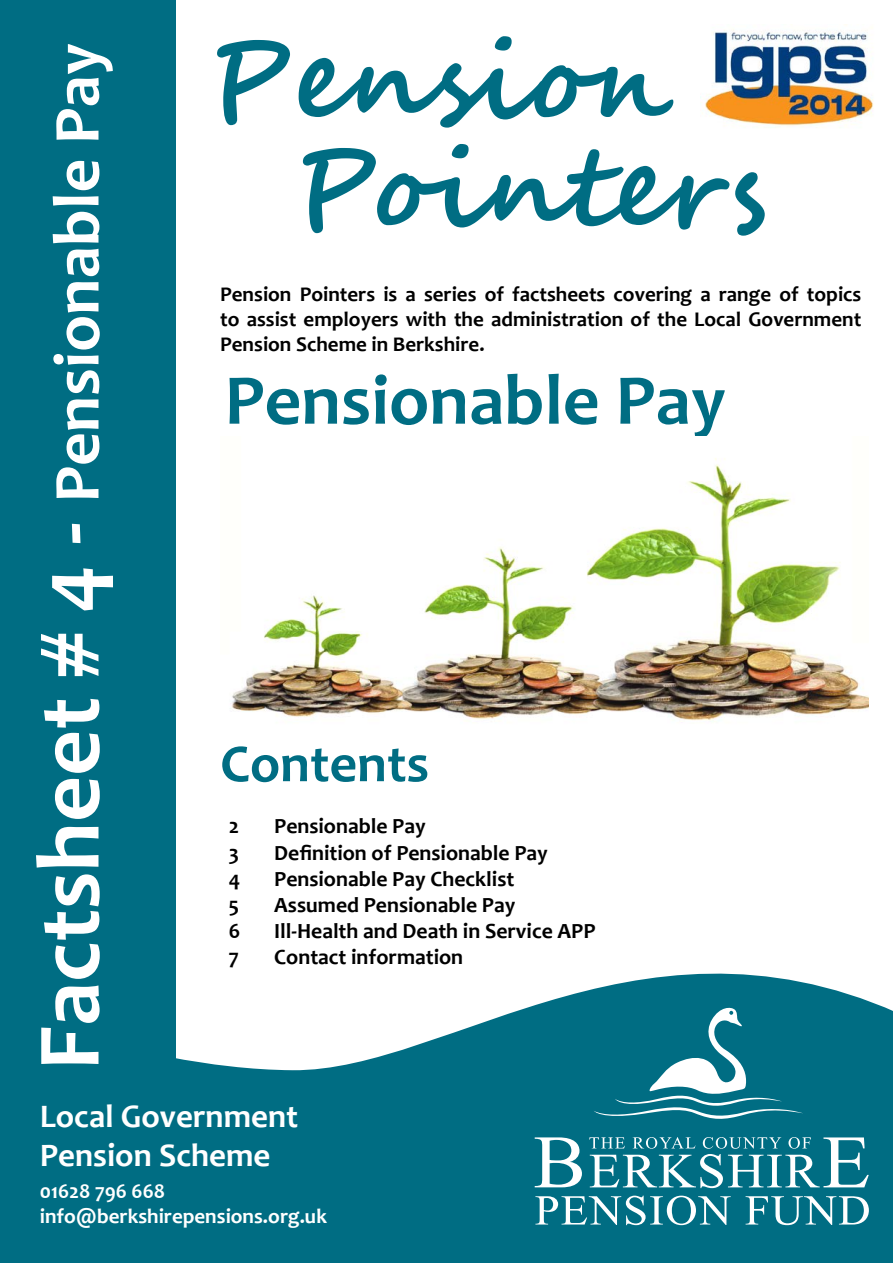
<style>
.page{position:relative;width:893px;height:1263px;background:#fff}
.page>*{position:absolute;margin:0;border:0;box-sizing:border-box;transform-origin:0 0}
.t1{font:700 108px/108px "Segoe Script";color:#006d83}
.t2{font:700 72px "Candara";color:#006d83}
.t3{font:700 66px "Candara";color:#fff}
.t4{font:700 54px "Candara";color:#006d83}
.t5{font:700 33px/39.6px "Candara";color:#fff}
.t6{font:700 21.75px "Candara";color:#000}
.t7{font:700 21px/25.2px "Candara";color:#000;text-align:justify}
.t8{font:700 21px/25.2px "Candara";color:#fff}
.s1{font-size:90px}
</style>
<div class="page">
<div style="left:0;top:0;width:175px;height:1081px;background:#006d83"></div>
<svg style="left:0;top:887px;width:893px;height:376px;fill:#006d83"></svg>
<svg style="left:535px;top:1137px;width:47px;height:50px"></svg>
<svg style="left:535px;top:1195px;width:196px;height:30px"></svg>
<svg style="left:746px;top:1196px;width:123px;height:29px"></svg>
<svg style="left:589px;top:1137px;width:280px;height:51px"></svg>
<svg style="left:594px;top:1008px;width:209px;height:112px;background:#258295"></svg>
<img style="left:700px;top:24px;width:174px;height:102px">
<img style="left:230px;top:458px;width:639px;height:264px">
<h3 class="t3" style="left:36px;top:1070px;width:1029px;rotate:-90deg"><span class="s1">Factsheet # 4 -</span> Pensionable Pay</h3>
<h1 class="t1" style="left:292px;top:29px;width:475px;text-indent:-86px">Pension<br>Pointers</h1>
<p class="t7" style="left:220px;top:281px;width:643px">Pension Pointers is a series of factsheets covering a range of topics to assist employers with the administration of the Local Government Pension Scheme in Berkshire.</p>
<h2 class="t2" style="left:224px;top:355px;width:503px">Pensionable Pay</h2>
<h3 class="t4" style="left:220px;top:730px;width:210px">Contents</h3>
<p class="t6" style="left:229px;top:813px;width:12px">2</p>
<p class="t6" style="left:274px;top:813px;width:153px">Pensionable Pay</p>
<p class="t6" style="left:229px;top:839px;width:12px">3</p>
<p class="t6" style="left:274px;top:839px;width:275px">Definition of Pensionable Pay</p>
<p class="t6" style="left:229px;top:865px;width:13px">4</p>
<p class="t6" style="left:274px;top:865px;width:242px">Pensionable Pay Checklist</p>
<p class="t6" style="left:229px;top:891px;width:12px">5</p>
<p class="t6" style="left:274px;top:891px;width:243px">Assumed Pensionable Pay</p>
<p class="t6" style="left:229px;top:917px;width:13px">6</p>
<p class="t6" style="left:274px;top:917px;width:323px">Ill-Health and Death in Service APP</p>
<p class="t6" style="left:229px;top:943px;width:12px">7</p>
<p class="t6" style="left:274px;top:943px;width:190px">Contact information</p>
<h3 class="t5" style="left:40px;top:1096px;width:260px">Local Government<br>Pension Scheme</h3>
<p class="t8" style="left:40px;top:1178px;width:289px">01628 796 668 info@berkshirepensions.org.uk</p>
</div>
